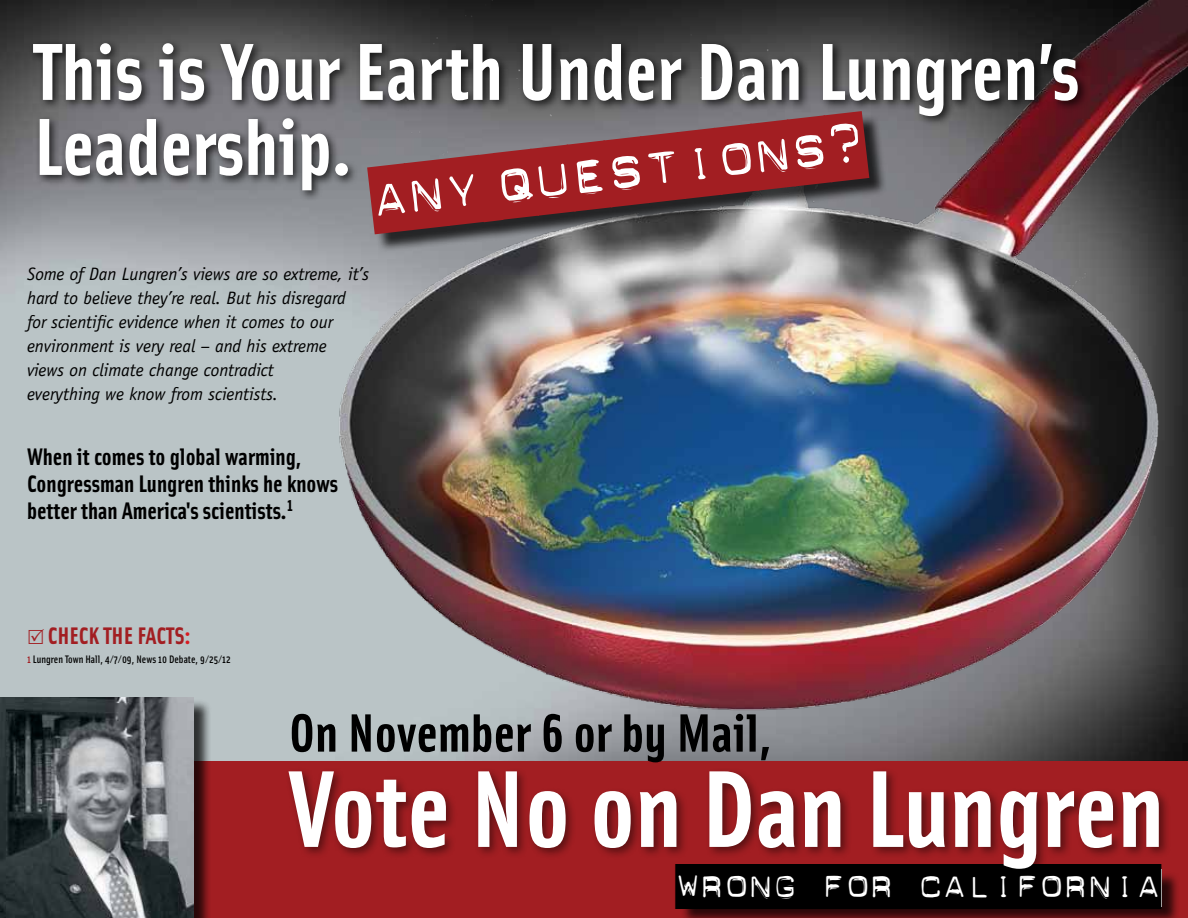
<style>
.page{position:relative;width:1188px;height:918px;background:#fff}
.page>*{position:absolute;margin:0;border:0;box-sizing:border-box;transform-origin:0 0}
.t1{font:109.5px "Solex Bold Lining";color:#fff}
.t2{font:81px/75px "Solex Bold Lining";color:#fff}
.t3{font:67.35px "Dynamoe";color:#a21e22}
.t4{font:54px "Solex Bold Lining";color:#000}
.t5{font:45px "Dynamoe";letter-spacing:-.03em;color:#000}
.t6{font:24px/27px "Solex Bold Lining";color:#000}
.t7{font:24px "Solex Bold Lining";color:#a21e22}
.t8{font:italic 18px/24px "Officina Sans";color:#000}
.t9{font:500 10.95px "Solex";color:#000}
.s1{color:#d91a21}
.s2{color:#a21e22}
</style>
<div class="page">
<img style="left:0;top:0;width:1188px;height:762px">
<div style="left:0;top:762px;width:1188px;height:156px;background:#a21e22"></div>
<div style="left:681px;top:871px;width:499px;height:47px;background:#000;opacity:.75"></div>
<div style="left:678px;top:869px;width:483px;height:37px;background:#fff"></div>
<img style="left:279px;top:0;width:909px;height:729px">
<div style="left:2px;top:699px;width:210px;height:219px;background:#000;opacity:.75"></div>
<img style="left:0;top:697px;width:193px;height:221px">
<div style="left:370px;top:114px;width:518px;height:139px;background:#000;opacity:.75"></div>
<svg style="left:369px;top:202px;width:498px;height:26px"></svg>
<svg style="left:478px;top:202px;width:25px;height:20px"></svg>
<div style="left:29px;top:39px;width:1061px;height:163px;background:#000;opacity:.75"></div>
<div style="left:285px;top:767px;width:886px;height:113px;background:#000;opacity:.45"></div>
<svg style="left:29px;top:629px;width:15px;height:15px"></svg>
<h2 class="t2" style="left:34px;top:31px;width:1047px">This is Your Earth Under Dan Lungren’s<br>Leadership.</h2>
<h3 class="t3" style="left:367px;top:169px;width:499px;rotate:-7deg">Any Questions?</h3>
<p class="t8" style="left:27px;top:262px;width:344px">Some of Dan Lungren’s views are so extreme, it’s hard to believe they’re real. But his disregard for scientific evidence when it comes to our environment is very real – and his extreme<br>views on climate change contradict<br>everything we know from scientists.</p>
<h3 class="t6" style="left:27px;top:442px;width:313px">When it comes to global warming,<br>Congressman Lungren thinks he knows better than America's scientists.<sup>1</sup></h3>
<h3 class="t7" style="left:48px;top:620px;width:144px">CHECK THE FACTS<span class="s1">:</span></h3>
<p class="t9" style="left:27px;top:652px;width:205px"><span class="s2">1</span> Lungren Town Hall, 4/7/09, News 10 Debate, 9/25/12</p>
<h3 class="t4" style="left:289px;top:698px;width:485px">On November 6 or by Mail,</h3>
<h1 class="t1" style="left:288px;top:737px;width:878px">Vote No on Dan Lungren</h1>
<h3 class="t5" style="left:675px;top:864px;width:488px">WRONG for CALIFORNIA</h3>
</div>
